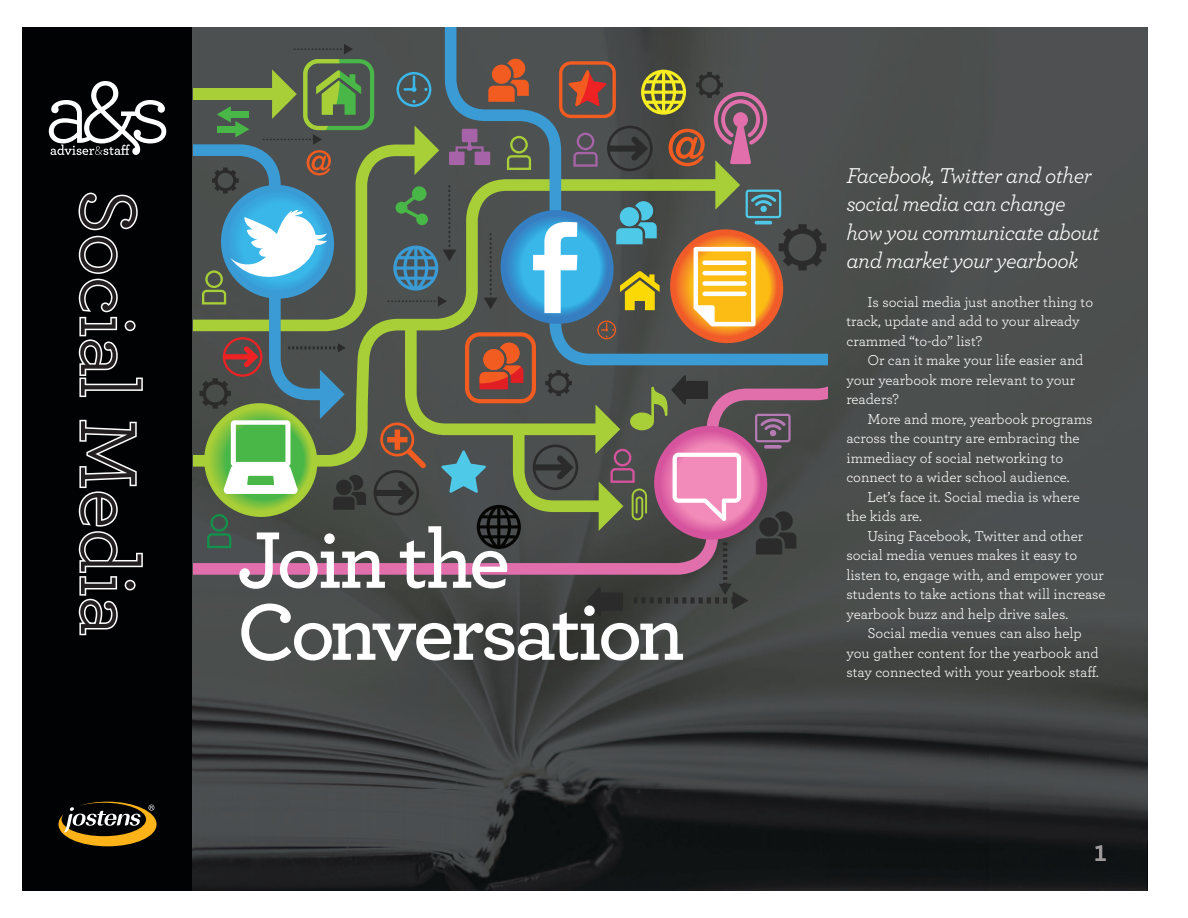
<style>
.page{position:relative;width:1188px;height:918px;background:#fff}
.page>*{position:absolute;margin:0;border:0;box-sizing:border-box;transform-origin:0 0}
.t1{font:600 84px/72px "Archer";letter-spacing:-.045em;color:#fff}
.t2{font:82.5px "Archer";letter-spacing:-.01em;color:#231f20}
.t3{font:italic 22.5px/28.5px "Archer";letter-spacing:-.025em;color:#fff}
.t4{font:15px/19.5px "Archer";color:#fff}
</style>
<div class="page">
<div style="left:22px;top:27px;width:172px;height:864px;background:#010203"></div>
<svg style="left:49px;top:81px;width:117px;height:74px"></svg>
<svg style="left:59px;top:802px;width:98px;height:44px"></svg>
<svg style="left:79px;top:193px;width:59px;height:37px"></svg>
<svg style="left:79px;top:236px;width:64px;height:161px"></svg>
<svg style="left:79px;top:420px;width:64px;height:215px"></svg>
<img style="left:192px;top:27px;width:956px;height:864px">
<img style="left:1095px;top:845px;width:11px;height:16px">
<svg style="left:445px;top:27px;width:382px;height:338px;background:#494f50"></svg>
<svg style="left:194px;top:44px;width:632px;height:572px;background:#63675d"></svg>
<h2 class="t2" style="left:165px;top:189px;width:449px;rotate:90deg">Social Media</h2>
<h1 class="t1" style="left:237px;top:519px;width:449px">Join the<br>Conversation</h1>
<h3 class="t3" style="left:846px;top:160px;width:255px">Facebook, Twitter and other social media can change how you communicate about and market your yearbook</h3>
<p class="t4" style="left:846px;top:291px;width:248px;text-indent:21px">Is social media just another thing to track, update and add to your already crammed “to-do” list?</p>
<p class="t4" style="left:846px;top:350px;width:238px;text-indent:21px">Or can it make your life easier and your yearbook more relevant to your readers?</p>
<p class="t4" style="left:846px;top:408px;width:247px;text-indent:21px">More and more, yearbook programs across the country are embracing the immediacy of social networking to connect to a wider school audience.</p>
<p class="t4" style="left:846px;top:486px;width:235px;text-indent:21px">Let’s face it. Social media is where the kids are.</p>
<p class="t4" style="left:867px;top:525px;width:217px">Using Facebook, Twitter and other</p>
<p class="t4" style="left:846px;top:545px;width:232px">social media venues makes it easy to</p>
<p class="t4" style="left:846px;top:564px;width:259px">listen to, engage with, and empower your</p>
<p class="t4" style="left:846px;top:584px;width:261px">students to take actions that will increase</p>
<p class="t4" style="left:846px;top:603px;width:223px">yearbook buzz and help drive sales.</p>
<p class="t4" style="left:867px;top:623px;width:216px">Social media venues can also help</p>
<p class="t4" style="left:846px;top:642px;width:254px">you gather content for the yearbook and</p>
<p class="t4" style="left:846px;top:662px;width:254px">stay connected with your yearbook staff.</p>
</div>
